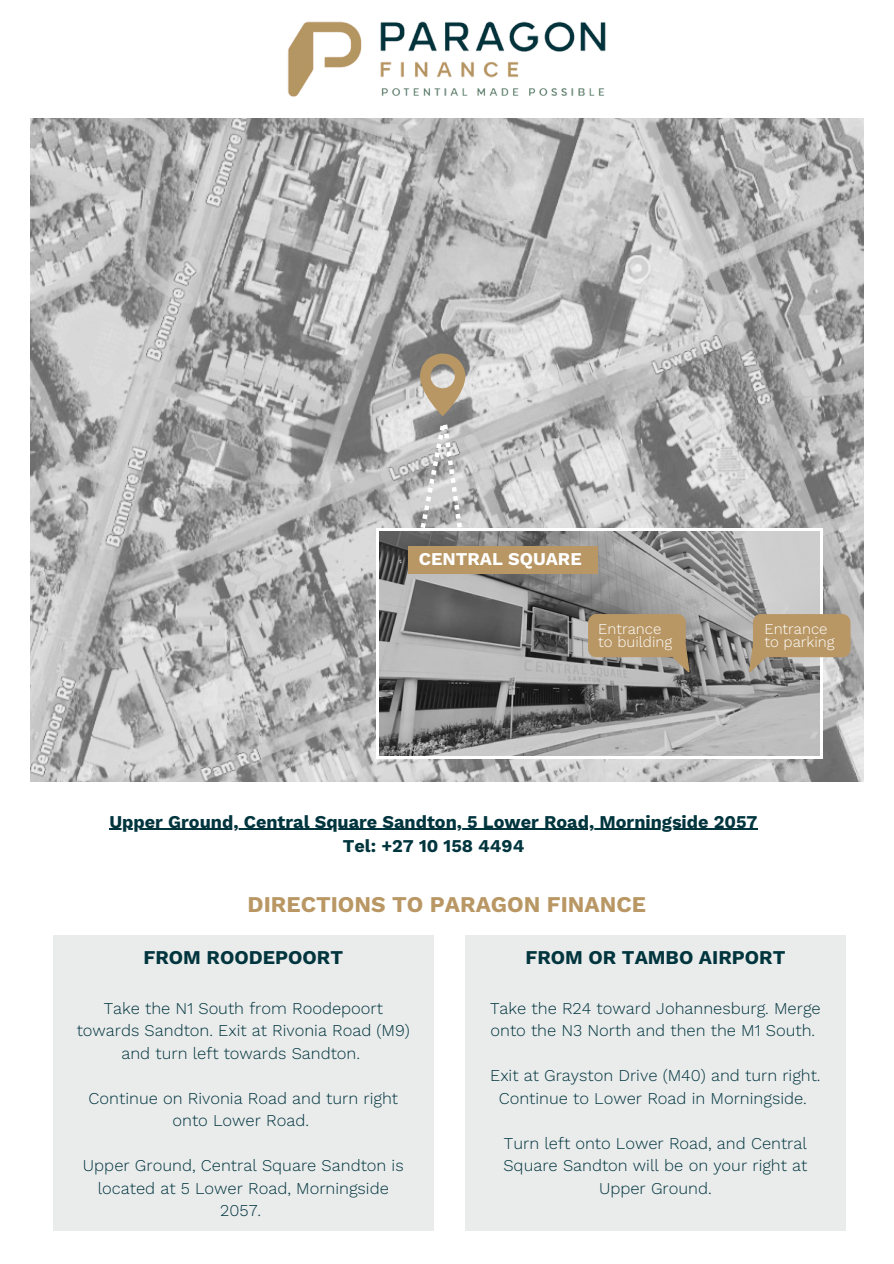
<style>
.page{position:relative;width:894px;height:1264px;background:#fff}
.page>*{position:absolute;margin:0;border:0;box-sizing:border-box;transform-origin:0 0}
.t1{font:700 22.5px "Work Sans";color:#b99764}
.t2{font:700 19.5px "Work Sans";color:#00353e}
.t3{font:700 18px/24.8px "Work Sans";color:#00353e;text-align:center}
.t4{font:700 18px "Work Sans";color:#fff}
.t5{font:300 16.5px/22.5px "Work Sans";color:#00353e;text-align:center}
.t6{font:300 15px "Work Sans";color:#fff}
</style>
<div class="page">
<img style="left:30px;top:119px;width:832px;height:662px">
<img style="left:287px;top:21px;width:319px;height:76px">
<svg style="left:420px;top:353px;width:45px;height:63px;background:#b2a086"></svg>
<div style="left:376px;top:528px;width:446px;height:230px;background:linear-gradient(to right,#fff,#fff)"></div>
<img style="left:379px;top:531px;width:440px;height:224px">
<div style="left:408px;top:546px;width:190px;height:27px;background:#b99764"></div>
<svg style="left:588px;top:614px;width:101px;height:58px;background:#ac936e"></svg>
<svg style="left:749px;top:614px;width:101px;height:58px;background:#b29974"></svg>
<div style="left:465px;top:934px;width:380px;height:296px;background:#eaebeb"></div>
<div style="left:53px;top:934px;width:380px;height:296px;background:#eaebeb"></div>
<svg style="left:420px;top:424px;width:42px;height:104px;background:#bebebe"></svg>
<hr style="left:109px;top:828px;width:648px;height:1px;background:#00353e">
<p class="t4" style="left:418px;top:548px;width:164px">CENTRAL SQUARE</p>
<p class="t6" style="left:598px;top:619px;width:65px">Entrance</p>
<p class="t6" style="left:598px;top:633px;width:75px">to building</p>
<p class="t6" style="left:764px;top:619px;width:65px">Entrance</p>
<h2 class="t6" style="left:764px;top:633px;width:72px">to parking</h2>
<p class="t3" style="left:109px;top:809px;width:649px">Upper Ground, Central Square Sandton, 5 Lower Road, Morningside 2057<br>Tel: +27 10 158 4494</p>
<p class="t1" style="left:247px;top:891px;width:400px">DIRECTIONS TO PARAGON FINANCE</p>
<p class="t2" style="left:525px;top:946px;width:261px">FROM OR TAMBO AIRPORT</p>
<p class="t5" style="left:490px;top:996px;width:332px;text-align:left">Take the R24 toward Johannesburg. Merge onto the N3 North and then the M1 South.</p>
<h3 class="t5" style="left:490px;top:1064px;width:332px">Exit at Grayston Drive (M40) and turn right.<br>Continue to Lower Road in Morningside.</h3>
<h1 class="t5" style="left:503px;top:1131px;width:305px">Turn left onto Lower Road, and Central<br>Square Sandton will be on your right at<br>Upper Ground.</h1>
<h2 class="t2" style="left:143px;top:946px;width:201px">FROM ROODEPOORT</h2>
<p class="t5" style="left:77px;top:996px;width:335px">Take the N1 South from Roodepoort towards Sandton. Exit at Rivonia Road (M9) and turn left towards Sandton.</p>
<p class="t5" style="left:89px;top:1086px;width:311px">Continue on Rivonia Road and turn right onto Lower Road.</p>
<p class="t5" style="left:83px;top:1154px;width:322px">Upper Ground, Central Square Sandton is located at 5 Lower Road, Morningside<br>2057.</p>
</div>
